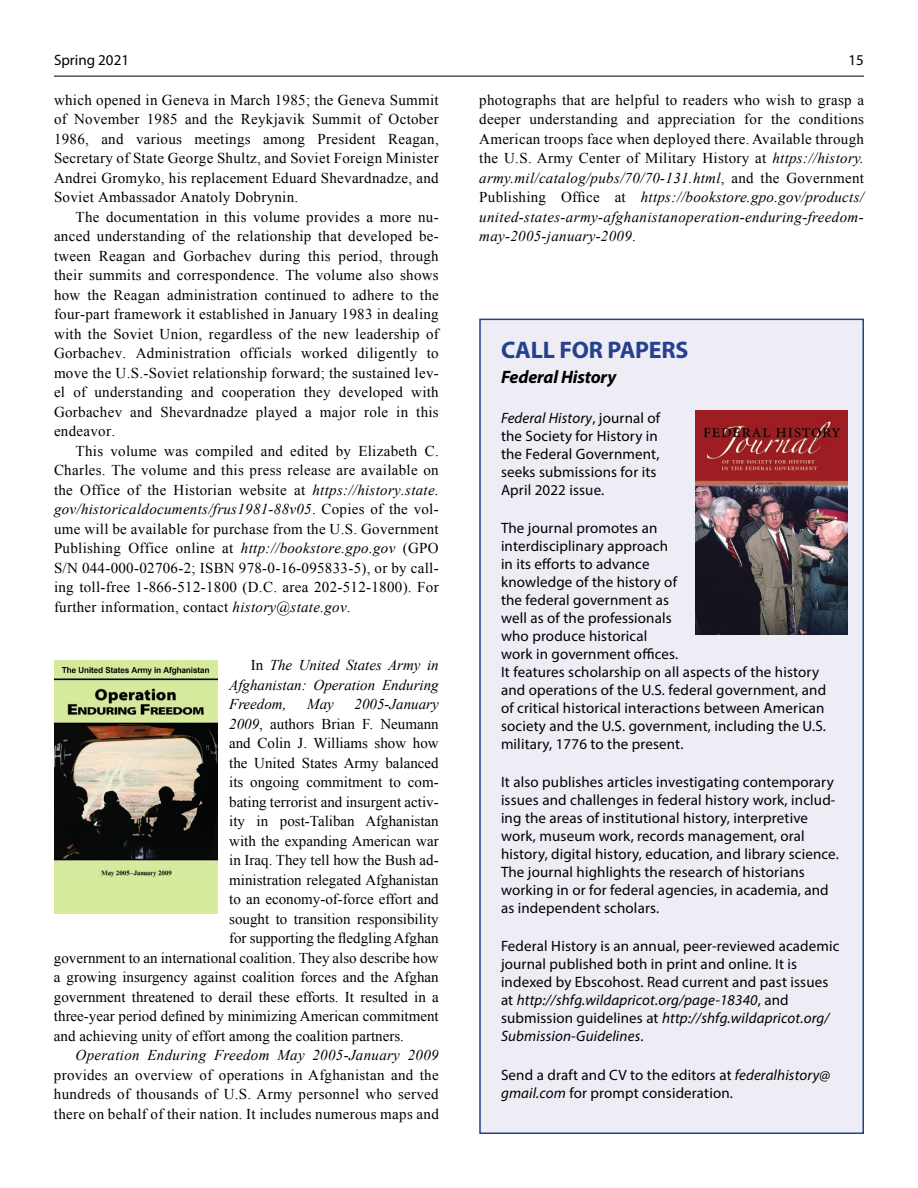
<style>
.page{position:relative;width:918px;height:1188px;background:#fff}
.page>*{position:absolute;margin:0;border:0;box-sizing:border-box;transform-origin:0 0}
.t1{font:700 24px "Myriad Pro";letter-spacing:-.01em;color:#25408f}
.t2{font:italic 700 18px "Myriad Pro";letter-spacing:-.01em;color:#000}
.t3{font:15px/19.5px "Times New Roman";color:#000;text-align:justify}
.t4{font:15px/18px "Myriad Pro";letter-spacing:.01em;color:#000}
.t5{font:italic 15px/19.5px "Times New Roman";color:#000;text-align:justify}
.t6{font:italic 15px "Times New Roman";letter-spacing:.02em;color:#000}
.s1{font-style:italic}
.s2{font-style:normal}
</style>
<div class="page">
<hr style="left:54px;top:76px;width:810px;height:1px;background:#000">
<img style="left:54px;top:661px;width:164px;height:253px">
<div style="left:480px;top:319px;width:383px;height:814px;background:#eeedf5"></div>
<div style="left:479px;top:319px;width:385px;height:815px;border:2px solid #25408f"></div>
<img style="left:696px;top:411px;width:152px;height:223px">
<p class="t4" style="left:54px;top:51px;width:77px">Spring 2021</p>
<p class="t4" style="left:849px;top:51px;width:17px">15</p>
<p class="t3" style="left:54px;top:90px;width:386px">which opened in Geneva in March 1985; the Geneva Summit of November 1985 and the Reykjavik Summit of October 1986, and various meetings among President Reagan, Secretary of State George Shultz, and Soviet Foreign Minister Andrei Gromyko, his replacement Eduard Shevardnadze, and Soviet Ambassador Anatoly Dobrynin.</p>
<p class="t3" style="left:54px;top:207px;width:386px;text-indent:22px">The documentation in this volume provides a more nu&shy;anced understanding of the relationship that developed be&shy;tween Reagan and Gorbachev during this period, through their summits and correspondence. The volume also shows how the Reagan administration continued to adhere to the four-part framework it established in January 1983 in dealing with the Soviet Union, regardless of the new leadership of Gorbachev. Administration officials worked diligently to move the U.S.-Soviet relationship forward; the sustained lev&shy;el of understanding and cooperation they developed with Gorbachev and Shevardnadze played a major role in this endeavor.</p>
<p class="t3" style="left:54px;top:441px;width:386px;text-indent:22px">This volume was compiled and edited by Elizabeth C.<br>Charles. The volume and this press release are available on the Office of the Historian website at <span class="s1">https://history.state. gov/historicaldocuments/frus1981-88v05</span>. Copies of the vol&shy;ume will be available for purchase from the U.S. Government Publishing Office online at <span class="s1">http://bookstore.gpo.gov</span> (GPO S/N 044-000-02706-2; ISBN 978-0-16-095833-5), or by call&shy;ing toll-free 1-866-512-1800 (D.C. area 202-512-1800). For further information, contact <span class="s1">history@state.gov</span>.</p>
<p class="t3" style="left:479px;top:90px;width:386px">photographs that are helpful to readers who wish to grasp a deeper understanding and appreciation for the conditions American troops face when deployed there. Available through the U.S. Army Center of Military History at <span class="s1">https://history. army.mil/catalog/pubs/70/70-131.html</span>, and the Government Publishing Office at <span class="s1">https://bookstore.gpo.gov/products/ united-states-army-afghanistanoperation-enduring-freedom&shy;may-2005-january-2009</span>.</p>
<h1 class="t1" style="left:501px;top:335px;width:189px">CALL FOR PAPERS</h1>
<p class="t2" style="left:501px;top:365px;width:117px">Federal History</p>
<p class="t4" style="left:501px;top:408px;width:161px"><span class="s1">Federal History</span>, journal of the Society for History in the Federal Government, seeks submissions for its<br>April 2022 issue.</p>
<p class="t4" style="left:501px;top:519px;width:327px">The journal promotes an<br>interdisciplinary approach<br>in its efforts to advance<br>knowledge of the history of<br>the federal government as<br>well as of the professionals<br>who produce historical<br>work in government offices.<br>It features scholarship on all aspects of the history and operations of the U.S. federal government, and of critical historical interactions between American society and the U.S. government, including the U.S. military, 1776 to the present.</p>
<p class="t4" style="left:501px;top:773px;width:339px">It also publishes articles investigating contemporary issues and challenges in federal history work, includ&shy;ing the areas of institutional history, interpretive work, museum work, records management, oral history, digital history, education, and library science.<br>The journal highlights the research of historians working in or for federal agencies, in academia, and as independent scholars.</p>
<p class="t4" style="left:501px;top:937px;width:340px">Federal History is an annual, peer-reviewed academic journal published both in print and online. It is indexed by Ebscohost. Read current and past issues at <span class="s1">http://shfg.wildapricot.org/page-18340</span>, and submission guidelines at <span class="s1">http://shfg.wildapricot.org/ Submission-Guidelines</span>.</p>
<p class="t4" style="left:501px;top:1065px;width:331px">Send a draft and CV to the editors at <span class="s1">federalhistory@ gmail.com</span> for prompt consideration.</p>
<p class="t5" style="left:229px;top:655px;width:211px;text-indent:22px"><span class="s2">In</span> The United States Army in Afghanistan: Operation Enduring Freedom,</p>
<p class="t5" style="left:307px;top:694px;width:28px">May</p>
<p class="t5" style="left:355px;top:694px;width:86px">2005-January</p>
<p class="t3" style="left:229px;top:714px;width:211px"><span class="s1">2009</span>, authors Brian F. Neumann</p>
<p class="t3" style="left:229px;top:733px;width:211px">and Colin J. Williams show how</p>
<p class="t3" style="left:229px;top:753px;width:211px">the United States Army balanced</p>
<p class="t3" style="left:229px;top:772px;width:211px">its ongoing commitment to com-</p>
<p class="t3" style="left:229px;top:792px;width:211px">bating terrorist and insurgent activ-</p>
<p class="t3" style="left:229px;top:811px;width:211px">ity in post-Taliban Afghanistan</p>
<p class="t3" style="left:229px;top:831px;width:211px">with the expanding American war</p>
<p class="t3" style="left:229px;top:850px;width:211px">in Iraq. They tell how the Bush ad-</p>
<p class="t3" style="left:229px;top:870px;width:211px">ministration relegated Afghanistan</p>
<p class="t3" style="left:229px;top:889px;width:211px">to an economy-of-force effort and</p>
<p class="t3" style="left:229px;top:909px;width:211px">sought to transition responsibility</p>
<p class="t3" style="left:229px;top:928px;width:211px">for supporting the fledgling Afghan</p>
<p class="t3" style="left:54px;top:948px;width:386px">government to an international coalition. They also describe how</p>
<p class="t3" style="left:54px;top:967px;width:386px">a growing insurgency against coalition forces and the Afghan</p>
<p class="t3" style="left:54px;top:987px;width:386px">government threatened to derail these efforts. It resulted in a</p>
<p class="t3" style="left:54px;top:1006px;width:386px">three-year period defined by minimizing American commitment</p>
<p class="t3" style="left:54px;top:1026px;width:352px">and achieving unity of effort among the coalition partners.</p>
<p class="t6" style="left:76px;top:1045px;width:365px">Operation Enduring Freedom May 2005-January 2009</p>
<p class="t3" style="left:54px;top:1065px;width:386px">provides an overview of operations in Afghanistan and the hundreds of thousands of U.S. Army personnel who served there on behalf of their nation. It includes numerous maps and</p>
</div>
